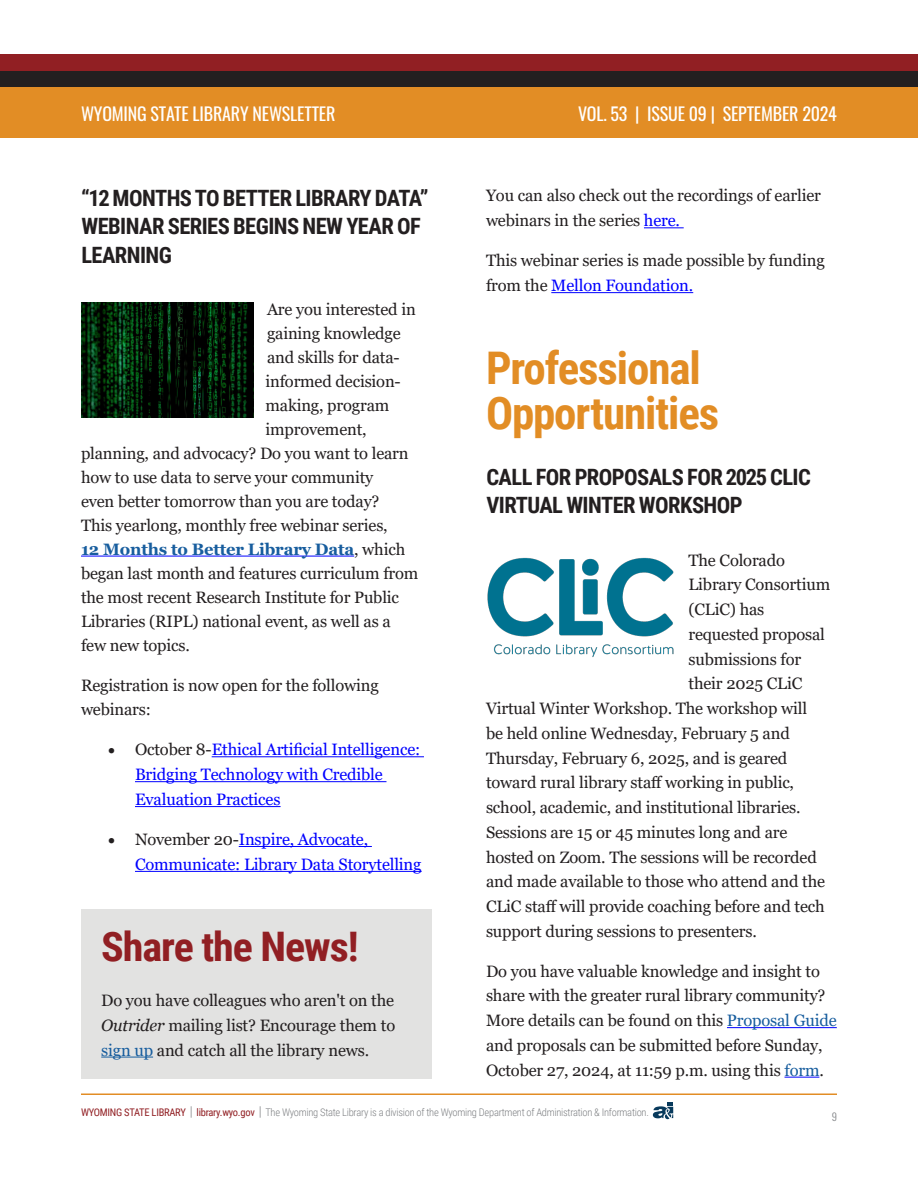
<style>
.page{position:relative;width:918px;height:1188px;background:#fff}
.page>*{position:absolute;margin:0;border:0;box-sizing:border-box;transform-origin:0 0}
.Heading_2{font:700 45px/45px "Roboto Condensed";letter-spacing:-.025em;color:#e28d25}
.Section_Title{font:700 40.8px "Roboto Condensed";letter-spacing:-.025em;color:#911f23}
.Heading_3{font:700 22.5px/28.5px "Roboto Condensed";letter-spacing:-.025em;color:#231f20}
.t1{font:18px "Oswald";letter-spacing:-.01em;color:#fff}
.Body_Text{font:16.5px/24.8px "Georgia";letter-spacing:-.01em;color:#231f20}
.t2{font:16.5px/24.9px "Georgia";letter-spacing:-.01em;color:#00f}
.t3{font:700 16.5px "Georgia";letter-spacing:-.01em;color:#175d9e}
.t4{font:300 10.5px "Roboto Condensed";letter-spacing:-.025em;color:#7e8083}
.t5{font:300 10.5px "Oswald";color:#7e8083}
.s1{font-weight:400;color:#231f20}
.s2{color:#231f20}
.s3{font-style:italic}
.s4{color:#175d9e}
.s5{color:#00f}
.s6{font-weight:400;color:#911f23}
.s7{font-size:13.5px}
</style>
<div class="page">
<hr style="left:81px;top:1094px;width:756px;height:1px;background:#e28d25">
<svg style="left:653px;top:1102px;width:20px;height:17px"></svg>
<div style="left:0;top:77px;width:918px;height:61px;background:#e28d25"></div>
<div style="left:0;top:70px;width:918px;height:16px;background:#231f20"></div>
<div style="left:0;top:54px;width:918px;height:16px;background:#911f23"></div>
<hr style="left:81px;top:556px;width:273px;height:1px;background:#00f">
<hr style="left:212px;top:756px;width:212px;height:1px;background:#00f">
<hr style="left:135px;top:781px;width:251px;height:1px;background:#00f">
<hr style="left:135px;top:806px;width:146px;height:1px;background:#00f">
<hr style="left:239px;top:846px;width:133px;height:1px;background:#00f">
<hr style="left:135px;top:871px;width:287px;height:1px;background:#00f">
<hr style="left:644px;top:227px;width:40px;height:1px;background:#00f">
<hr style="left:551px;top:292px;width:142px;height:1px;background:#00f">
<hr style="left:727px;top:1027px;width:110px;height:1px;background:#00f">
<hr style="left:784px;top:1077px;width:35px;height:1px;background:#00f">
<img style="left:81px;top:302px;width:173px;height:116px">
<img style="left:487px;top:557px;width:187px;height:100px">
<div style="left:81px;top:909px;width:351px;height:169px;background:#e2e2e1"></div>
<hr style="left:101px;top:1057px;width:52px;height:1px;background:#175d9e">
<p class="t1" style="left:81px;top:97px;width:256px">WYOMING STATE LIBRARY NEWSLETTER</p>
<p class="t1" style="left:578px;top:97px;width:260px">VOL. 53 | ISSUE 09 | SEPTEMBER 2024</p>
<p class="Heading_3" style="left:81px;top:183px;width:349px">“12 MONTHS TO BETTER LIBRARY DATA”<br>WEBINAR SERIES BEGINS NEW YEAR OF<br>LEARNING</p>
<p class="Body_Text" style="left:267px;top:297px;width:150px">Are you interested in</p>
<p class="Body_Text" style="left:267px;top:321px;width:135px">gaining knowledge</p>
<p class="Body_Text" style="left:267px;top:345px;width:134px">and skills for data-</p>
<p class="Body_Text" style="left:266px;top:369px;width:137px">informed decision-</p>
<p class="Body_Text" style="left:266px;top:393px;width:125px">making, program</p>
<p class="Body_Text" style="left:266px;top:417px;width:103px">improvement,</p>
<p class="Body_Text" style="left:81px;top:441px;width:329px">planning, and advocacy? Do you want to learn</p>
<p class="Body_Text" style="left:81px;top:465px;width:294px">how to use data to serve your community</p>
<p class="Body_Text" style="left:81px;top:489px;width:300px">even better tomorrow than you are today?</p>
<p class="Body_Text" style="left:81px;top:513px;width:308px">This yearlong, monthly free webinar series,</p>
<p class="t3" style="left:81px;top:538px;width:326px">12 Months to Better Library Data<span class="s1">, which</span></p>
<p class="Body_Text" style="left:81px;top:561px;width:339px">began last month and features curriculum from</p>
<p class="Body_Text" style="left:81px;top:585px;width:320px">the most recent Research Institute for Public</p>
<p class="Body_Text" style="left:81px;top:609px;width:311px">Libraries (RIPL) national event, as well as a</p>
<p class="Body_Text" style="left:81px;top:633px;width:110px">few new topics.</p>
<p class="Body_Text" style="left:81px;top:673px;width:299px">Registration is now open for the following webinars:</p>
<p class="t2" style="left:135px;top:738px;width:287px;text-indent:-27px"><span class="s2">• October 8-</span>Ethical Artificial Intelligence:<br>Bridging Technology with Credible<br>Evaluation Practices</p>
<p class="t2" style="left:135px;top:827px;width:288px;text-indent:-27px"><span class="s2">• November 20-</span>Inspire, Advocate,<br>Communicate: Library Data Storytelling</p>
<p class="Section_Title" style="left:101px;top:918px;width:259px">Share the News!</p>
<p class="Body_Text" style="left:101px;top:988px;width:296px;text-align:justify">Do you have colleagues who aren't on the <span class="s3">Outrider</span> mailing list? Encourage them to <span class="s4">sign up</span> and catch all the library news.</p>
<p class="Body_Text" style="left:486px;top:184px;width:336px">You can also check out the recordings of earlier webinars in the series <span class="s5">here.</span></p>
<p class="Body_Text" style="left:486px;top:248px;width:340px">This webinar series is made possible by funding from the <span class="s5">Mellon Foundation.</span></p>
<p class="Heading_2" style="left:486px;top:344px;width:235px">Professional<br>Opportunities</p>
<p class="Heading_3" style="left:486px;top:462px;width:326px">CALL FOR PROPOSALS FOR 2025 CLIC<br>VIRTUAL WINTER WORKSHOP</p>
<p class="Body_Text" style="left:688px;top:548px;width:98px">The Colorado</p>
<p class="Body_Text" style="left:688px;top:573px;width:143px">Library Consortium</p>
<p class="Body_Text" style="left:688px;top:597px;width:77px">(CLiC) has</p>
<p class="Body_Text" style="left:688px;top:622px;width:138px">requested proposal</p>
<p class="Body_Text" style="left:688px;top:647px;width:114px">submissions for</p>
<p class="Body_Text" style="left:688px;top:672px;width:115px">their 2025 CLiC</p>
<p class="Body_Text" style="left:486px;top:696px;width:323px">Virtual Winter Workshop. The workshop will</p>
<p class="Body_Text" style="left:486px;top:721px;width:305px">be held online Wednesday, February 5 and</p>
<p class="Body_Text" style="left:486px;top:746px;width:303px">Thursday, February 6, 2025, and is geared</p>
<p class="Body_Text" style="left:486px;top:771px;width:310px">toward rural library staff working in public,</p>
<p class="Body_Text" style="left:486px;top:795px;width:316px">school, academic, and institutional libraries.</p>
<p class="Body_Text" style="left:486px;top:820px;width:303px">Sessions are 15 or 45 minutes long and are</p>
<p class="Body_Text" style="left:486px;top:845px;width:332px">hosted on Zoom. The sessions will be recorded</p>
<p class="Body_Text" style="left:486px;top:870px;width:341px">and made available to those who attend and the</p>
<p class="Body_Text" style="left:486px;top:894px;width:340px">CLiC staff will provide coaching before and tech</p>
<p class="Body_Text" style="left:486px;top:919px;width:272px">support during sessions to presenters.</p>
<p class="Body_Text" style="left:486px;top:959px;width:352px">Do you have valuable knowledge and insight to share with the greater rural library community?<br>More details can be found on this <span class="s4">Proposal Guide </span>and proposals can be submitted before Sunday, October 27, 2024, at 11:59 p.m. using this <span class="s4">form</span>.</p>
<p class="t4" style="left:81px;top:1105px;width:569px"><span class="s6">WYOMING STATE LIBRARY</span> <span class="s7">|</span> <span class="s6">library.wyo.gov</span> <span class="s7">|</span> The Wyoming State Library is a division of the Wyoming Department of Administration &amp; Information.</p>
<p class="t5" style="left:832px;top:1107px;width:7px">9</p>
</div>
